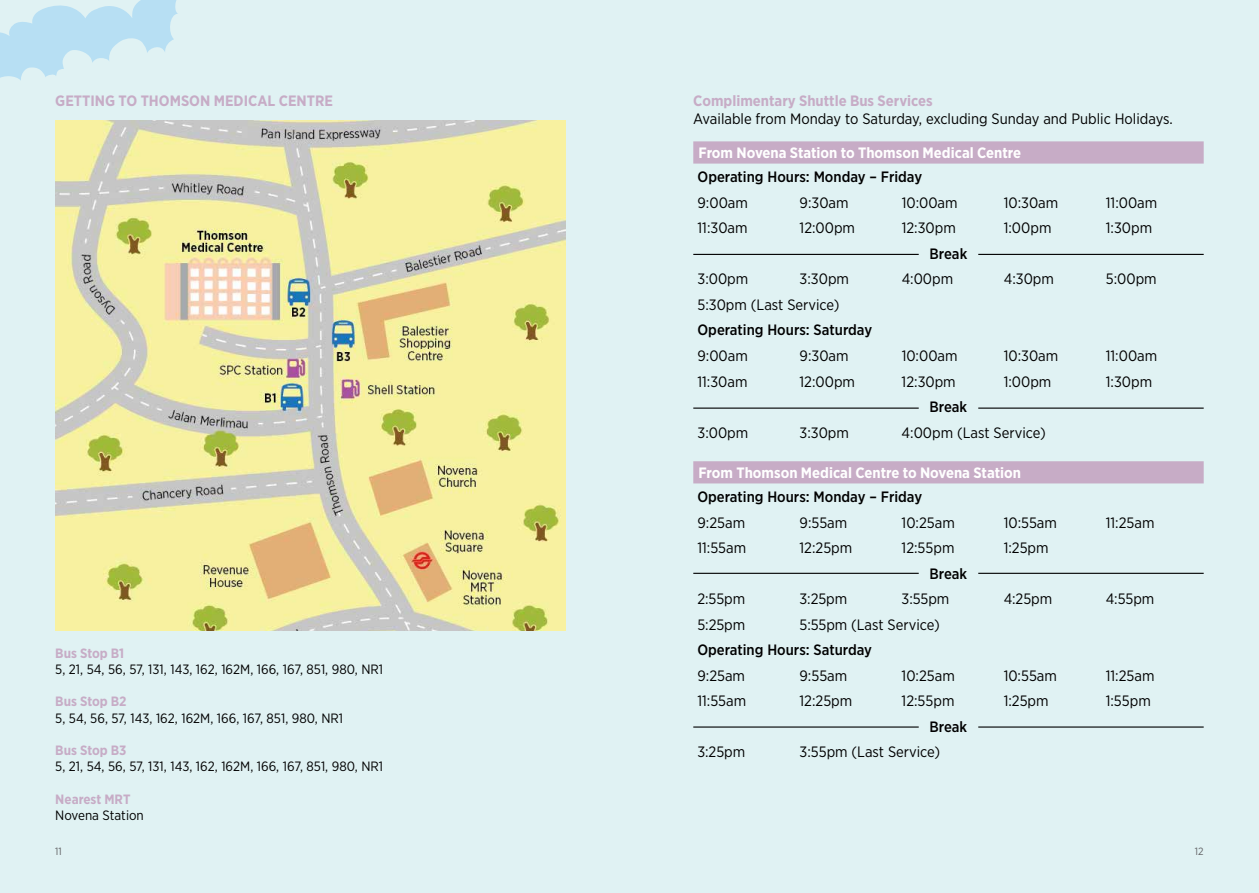
<style>
.page{position:relative;width:1259px;height:893px;background:#e0f2f3}
.page>*{position:absolute;margin:0;border:0;box-sizing:border-box;transform-origin:0 0}
.t1{font:15px "Gotham Narrow";color:#000}
.t2{font:500 15px "Gotham Narrow";color:#000}
.t3{font:700 15px "Gotham Narrow";color:#fff}
.t4{font:700 15px "Gotham Narrow";color:#c7acc6}
.t5{font:13.5px "Gotham Narrow";color:#000}
.t6{font:700 13.5px "Gotham Narrow";color:#c7acc6}
.t7{font:10.5px "Gotham Narrow";color:#636466}
</style>
<div class="page">
<svg style="left:0;top:0;width:178px;height:81px;fill:#b7dff3"></svg>
<svg style="left:693px;top:141px;width:510px;height:342px"></svg>
<img style="left:55px;top:120px;width:511px;height:511px">
<hr style="left:693px;top:254px;width:225px;height:1px;background:#000">
<hr style="left:693px;top:408px;width:225px;height:1px;background:#000">
<hr style="left:693px;top:573px;width:225px;height:1px;background:#000">
<hr style="left:693px;top:726px;width:225px;height:2px;background:#000">
<hr style="left:978px;top:254px;width:225px;height:1px;background:#000">
<hr style="left:978px;top:408px;width:225px;height:1px;background:#000">
<hr style="left:978px;top:573px;width:225px;height:1px;background:#000">
<hr style="left:978px;top:726px;width:225px;height:2px;background:#000">
<p class="t4" style="left:55px;top:91px;width:279px">GETTING TO THOMSON MEDICAL CENTRE</p>
<p class="t6" style="left:55px;top:644px;width:71px">Bus Stop B1</p>
<p class="t5" style="left:55px;top:661px;width:329px">5, 21, 54, 56, 57, 131, 143, 162, 162M, 166, 167, 851, 980, NR1</p>
<p class="t6" style="left:55px;top:693px;width:73px">Bus Stop B2</p>
<p class="t5" style="left:55px;top:709px;width:289px">5, 54, 56, 57, 143, 162, 162M, 166, 167, 851, 980, NR1</p>
<p class="t6" style="left:55px;top:742px;width:73px">Bus Stop B3</p>
<p class="t5" style="left:55px;top:758px;width:329px">5, 21, 54, 56, 57, 131, 143, 162, 162M, 166, 167, 851, 980, NR1</p>
<p class="t6" style="left:55px;top:790px;width:77px">Nearest MRT</p>
<p class="t5" style="left:55px;top:807px;width:90px">Novena Station</p>
<p class="t4" style="left:693px;top:91px;width:241px">Complimentary Shuttle Bus Services</p>
<p class="t1" style="left:693px;top:109px;width:481px">Available from Monday to Saturday, excluding Sunday and Public Holidays.</p>
<p class="t3" style="left:698px;top:144px;width:324px">From Novena Station to Thomson Medical Centre</p>
<p class="t2" style="left:697px;top:168px;width:226px">Operating Hours: Monday – Friday</p>
<p class="t1" style="left:697px;top:193px;width:52px">9:00am</p>
<p class="t1" style="left:799px;top:193px;width:50px">9:30am</p>
<p class="t1" style="left:901px;top:193px;width:57px">10:00am</p>
<p class="t1" style="left:1003px;top:193px;width:56px">10:30am</p>
<p class="t1" style="left:1105px;top:193px;width:53px">11:00am</p>
<p class="t1" style="left:697px;top:219px;width:52px">11:30am</p>
<p class="t1" style="left:799px;top:219px;width:57px">12:00pm</p>
<p class="t1" style="left:901px;top:219px;width:56px">12:30pm</p>
<p class="t1" style="left:1003px;top:219px;width:49px">1:00pm</p>
<p class="t1" style="left:1105px;top:219px;width:48px">1:30pm</p>
<p class="t2" style="left:929px;top:244px;width:39px">Break</p>
<p class="t1" style="left:697px;top:270px;width:52px">3:00pm</p>
<p class="t1" style="left:799px;top:270px;width:51px">3:30pm</p>
<p class="t1" style="left:901px;top:270px;width:53px">4:00pm</p>
<p class="t1" style="left:1003px;top:270px;width:52px">4:30pm</p>
<p class="t1" style="left:1105px;top:270px;width:52px">5:00pm</p>
<p class="t1" style="left:697px;top:295px;width:144px">5:30pm (Last Service)</p>
<p class="t2" style="left:697px;top:321px;width:176px">Operating Hours: Saturday</p>
<p class="t1" style="left:697px;top:346px;width:52px">9:00am</p>
<p class="t1" style="left:799px;top:346px;width:50px">9:30am</p>
<p class="t1" style="left:901px;top:346px;width:57px">10:00am</p>
<p class="t1" style="left:1003px;top:346px;width:56px">10:30am</p>
<p class="t1" style="left:1105px;top:346px;width:53px">11:00am</p>
<p class="t1" style="left:697px;top:372px;width:52px">11:30am</p>
<p class="t1" style="left:799px;top:372px;width:57px">12:00pm</p>
<p class="t1" style="left:901px;top:372px;width:56px">12:30pm</p>
<p class="t1" style="left:1003px;top:372px;width:49px">1:00pm</p>
<p class="t1" style="left:1105px;top:372px;width:48px">1:30pm</p>
<p class="t2" style="left:929px;top:397px;width:39px">Break</p>
<p class="t1" style="left:697px;top:423px;width:52px">3:00pm</p>
<p class="t1" style="left:799px;top:423px;width:51px">3:30pm</p>
<p class="t1" style="left:901px;top:423px;width:146px">4:00pm (Last Service)</p>
<p class="t3" style="left:698px;top:463px;width:324px">From Thomson Medical Centre to Novena Station</p>
<p class="t2" style="left:697px;top:487px;width:226px">Operating Hours: Monday – Friday</p>
<p class="t1" style="left:697px;top:513px;width:49px">9:25am</p>
<p class="t1" style="left:799px;top:513px;width:49px">9:55am</p>
<p class="t1" style="left:901px;top:513px;width:55px">10:25am</p>
<p class="t1" style="left:1003px;top:513px;width:55px">10:55am</p>
<p class="t1" style="left:1105px;top:513px;width:50px">11:25am</p>
<p class="t1" style="left:697px;top:539px;width:50px">11:55am</p>
<p class="t1" style="left:799px;top:539px;width:54px">12:25pm</p>
<p class="t1" style="left:901px;top:539px;width:54px">12:55pm</p>
<p class="t1" style="left:1003px;top:539px;width:46px">1:25pm</p>
<p class="t2" style="left:929px;top:564px;width:39px">Break</p>
<p class="t1" style="left:697px;top:590px;width:49px">2:55pm</p>
<p class="t1" style="left:799px;top:590px;width:49px">3:25pm</p>
<p class="t1" style="left:901px;top:590px;width:49px">3:55pm</p>
<p class="t1" style="left:1003px;top:590px;width:50px">4:25pm</p>
<p class="t1" style="left:1105px;top:590px;width:50px">4:55pm</p>
<p class="t1" style="left:697px;top:615px;width:49px">5:25pm</p>
<p class="t1" style="left:799px;top:615px;width:142px">5:55pm (Last Service)</p>
<p class="t2" style="left:697px;top:641px;width:176px">Operating Hours: Saturday</p>
<p class="t1" style="left:697px;top:666px;width:49px">9:25am</p>
<p class="t1" style="left:799px;top:666px;width:49px">9:55am</p>
<p class="t1" style="left:901px;top:666px;width:55px">10:25am</p>
<p class="t1" style="left:1003px;top:666px;width:55px">10:55am</p>
<p class="t1" style="left:1105px;top:666px;width:50px">11:25am</p>
<p class="t1" style="left:697px;top:692px;width:50px">11:55am</p>
<p class="t1" style="left:799px;top:692px;width:54px">12:25pm</p>
<p class="t1" style="left:901px;top:692px;width:54px">12:55pm</p>
<p class="t1" style="left:1003px;top:692px;width:46px">1:25pm</p>
<p class="t1" style="left:1105px;top:692px;width:47px">1:55pm</p>
<p class="t2" style="left:929px;top:717px;width:39px">Break</p>
<p class="t1" style="left:697px;top:743px;width:49px">3:25pm</p>
<p class="t1" style="left:799px;top:743px;width:142px">3:55pm (Last Service)</p>
<p class="t7" style="left:55px;top:844px;width:8px">11</p>
<p class="t7" style="left:1195px;top:844px;width:10px">12</p>
</div>
